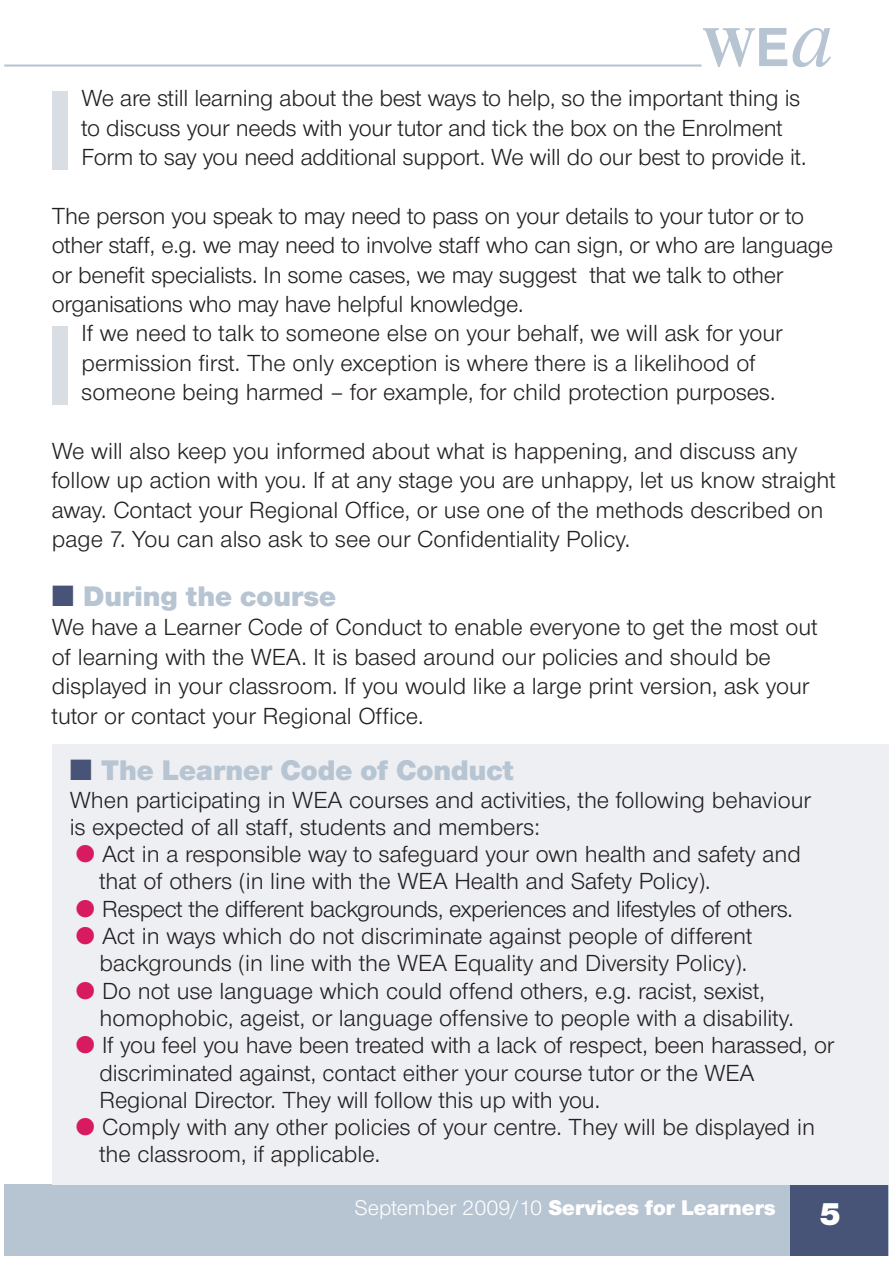
<style>
.page{position:relative;width:893px;height:1263px;background:#fff}
.page>*{position:absolute;margin:0;border:0;box-sizing:border-box;transform-origin:0 0}
.t1{font:900 33.6px "Nimbus Sans Novus T";color:#fff}
.t2{font:900 29.4px "Nimbus Sans Novus T";color:#b7c4d2}
.t3{font:24.15px/29.4px "Nimbus Sans Novus T";color:#231f20}
.t4{font:900 22.05px "Nimbus Sans Novus T";color:#fff}
.s1{color:#485477}
.s2{color:#d81a60}
.s3{font-weight:400}
</style>
<div class="page">
<div style="left:4px;top:1185px;width:884px;height:71px;background:#b7c4d2"></div>
<div style="left:790px;top:1185px;width:98px;height:71px;background:#485477"></div>
<div style="left:52px;top:744px;width:836px;height:441px;background:#edeff3"></div>
<img style="left:704px;top:29px;width:126px;height:38px">
<div style="left:52px;top:326px;width:15px;height:78px;background:#d9dee5"></div>
<hr style="left:4px;top:64px;width:697px;height:3px;background:#b7c4d2">
<div style="left:52px;top:92px;width:15px;height:78px;background:#d9dee5"></div>
<p class="t3" style="left:82px;top:86px;width:726px">We are still learning about the best ways to help, so the important thing is to discuss your needs with your tutor and tick the box on the Enrolment<br>Form to say you need additional support. We will do our best to provide it.</p>
<p class="t3" style="left:52px;top:203px;width:754px">The person you speak to may need to pass on your details to your tutor or to</p>
<p class="t3" style="left:52px;top:233px;width:783px">other staff, e.g. we may need to involve staff who can sign, or who are language</p>
<p class="t3" style="left:52px;top:262px;width:733px">or benefit specialists. In some cases, we may suggest that we talk to other</p>
<p class="t3" style="left:52px;top:291px;width:473px">organisations who may have helpful knowledge.</p>
<p class="t3" style="left:82px;top:321px;width:702px">If we need to talk to someone else on your behalf, we will ask for your</p>
<p class="t3" style="left:82px;top:350px;width:675px">permission first. The only exception is where there is a likelihood of</p>
<p class="t3" style="left:82px;top:380px;width:695px">someone being harmed – for example, for child protection purposes.</p>
<p class="t3" style="left:52px;top:438px;width:785px">We will also keep you informed about what is happening, and discuss any follow up action with you. If at any stage you are unhappy, let us know straight away. Contact your Regional Office, or use one of the methods described on page 7. You can also ask to see our Confidentiality Policy.</p>
<p class="t2" style="left:52px;top:586px;width:286px"><span class="s1">■</span> During the course</p>
<p class="t3" style="left:52px;top:615px;width:767px">We have a Learner Code of Conduct to enable everyone to get the most out of learning with the WEA. It is based around our policies and should be displayed in your classroom. If you would like a large print version, ask your tutor or contact your Regional Office.</p>
<p class="t2" style="left:70px;top:760px;width:446px"><span class="s1">■</span> The Learner Code of Conduct</p>
<p class="t3" style="left:70px;top:788px;width:743px;line-height:27.3px">When participating in WEA courses and activities, the following behaviour is expected of all staff, students and members:</p>
<p class="t3" style="left:100px;top:843px;width:703px;line-height:27.3px;text-indent:-24px"><span class="s2">●</span> Act in a responsible way to safeguard your own health and safety and that of others (in line with the WEA Health and Safety Policy).</p>
<p class="t3" style="left:76px;top:896px;width:719px"><span class="s2">●</span> Respect the different backgrounds, experiences and lifestyles of others.</p>
<p class="t3" style="left:76px;top:925px;width:678px;line-height:27.3px;text-align:right"><span class="s2">●</span> Act in ways which do not discriminate against people of different backgrounds (in line with the WEA Equality and Diversity Policy).</p>
<p class="t3" style="left:100px;top:979px;width:696px;line-height:27.3px;text-indent:-24px"><span class="s2">●</span> Do not use language which could offend others, e.g. racist, sexist, homophobic, ageist, or language offensive to people with a disability.</p>
<p class="t3" style="left:100px;top:1034px;width:736px;line-height:27.3px;text-indent:-24px"><span class="s2">●</span> If you feel you have been treated with a lack of respect, been harassed, or discriminated against, contact either your course tutor or the WEA<br>Regional Director. They will follow this up with you.</p>
<p class="t3" style="left:100px;top:1116px;width:717px;line-height:27.3px;text-indent:-24px"><span class="s2">●</span> Comply with any other policies of your centre. They will be displayed in the classroom, if applicable.</p>
<p class="t4" style="left:355px;top:1200px;width:422px"><span class="s3">September 2009/10</span> Services for Learners</p>
<h1 class="t1" style="left:820px;top:1202px;width:22px">5</h1>
</div>
